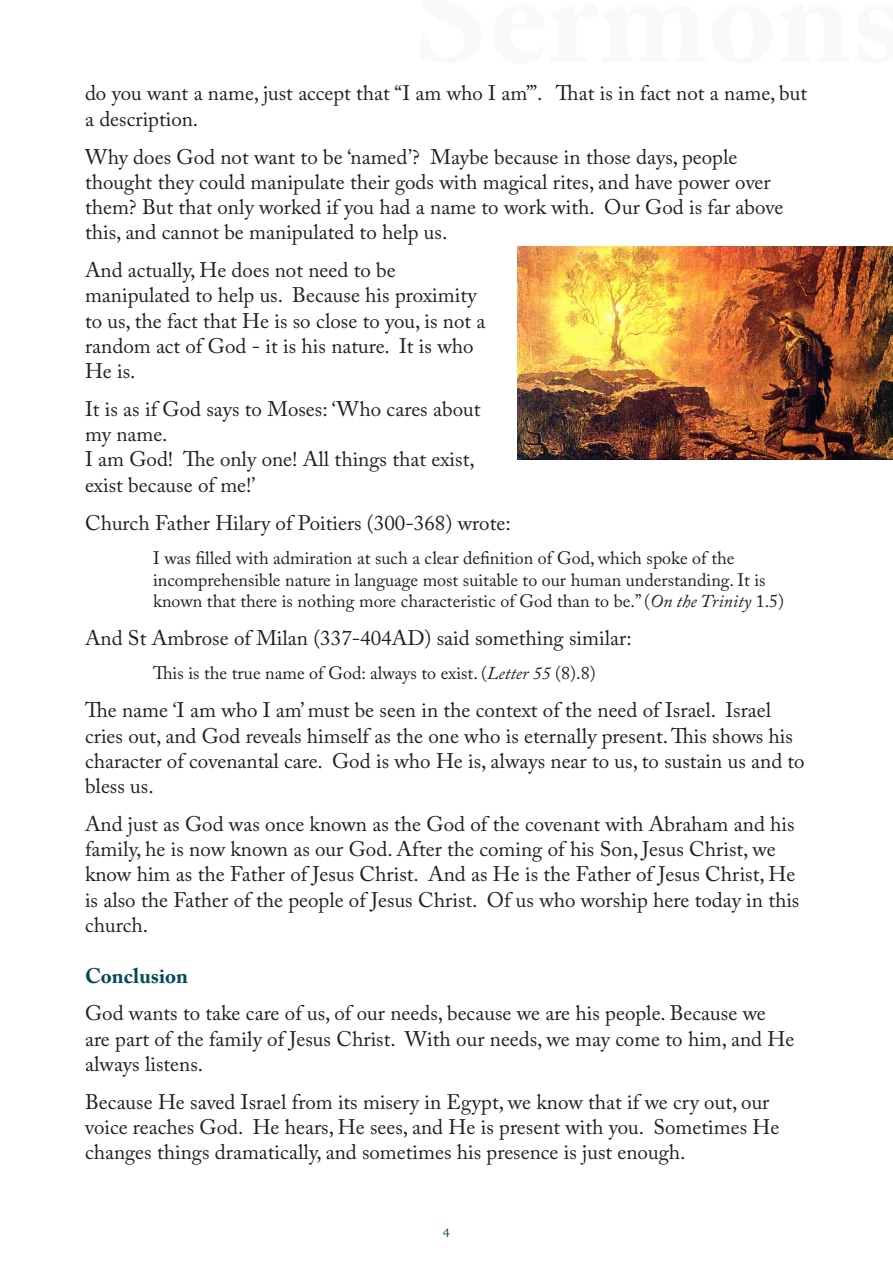
<style>
.page{position:relative;width:893px;height:1263px;background:#fff}
.page>*{position:absolute;margin:0;border:0;box-sizing:border-box;transform-origin:0 0}
.t1{font:21px/25.2px "Adobe Caslon Pro";color:#231f20}
.t2{font:700 21px "Adobe Caslon Pro";color:#034958}
.t3{font:18px/21.6px "Adobe Caslon Pro";color:#231f20}
.t4{font:12px "Bookman Old Style";color:#034958}
.s1{font-style:italic}
</style>
<div class="page">
<img style="left:518px;top:247px;width:375px;height:212px">
<p class="t1" style="left:556px;top:81px;width:253px">That is in fact not a name, but</p>
<p class="t1" style="left:85px;top:81px;width:459px">do you want a name, just accept that I“ am who I am .” ’ a description.</p>
<p class="t1" style="left:430px;top:144px;width:308px">Maybe because in those days, people</p>
<p class="t1" style="left:85px;top:144px;width:700px">Why does God not want to be ‘named’?<br>thought they could manipulate their gods with magical rites, and have power over them? But that only worked if you had a name to work with. Our God is far above this, and cannot be manipulated to help us.</p>
<p class="t1" style="left:85px;top:257px;width:402px">And actually, He does not need to be manipulated to help us. Because his proximity to us, the fact that He is so close to you is, not a random act of God isit- his nature. It is who He is.</p>
<p class="t1" style="left:85px;top:396px;width:397px">It is as if God says to Moses ‘: Who cares about</p>
<p class="t1" style="left:85px;top:421px;width:84px">my name.</p>
<p class="t1" style="left:183px;top:446px;width:293px">The only one! All things that exist,</p>
<p class="t1" style="left:85px;top:446px;width:172px">I am God!<br>exist because of me ‘!</p>
<p class="t1" style="left:85px;top:510px;width:427px">Church Father Hilary of Poitiers (300-368) wrote:</p>
<p class="t3" style="left:153px;top:547px;width:633px">I was filled with admiration at such a clear definition of God, which spoke of the incomprehensible nature in language most suitable to our human understanding. It is known that there is nothing more characteristic of God than to be.” (<span class="s1">On the Trinity</span> 1.5(</p>
<p class="t1" style="left:85px;top:625px;width:548px">And St Ambrose of Milan (337-404AD) said something similar:</p>
<p class="t3" style="left:153px;top:662px;width:444px">This is the true name of God: always to exist (. <span class="s1">Letter 5 5</span> . 8(8) (</p>
<p class="t1" style="left:85px;top:697px;width:721px">The name I‘ am who I am’must be seen in the context of the need of Israel. Israel cries out, and God reveals himself as the one who is eternally present.This shows his character of covenantal care. God is who He is, always near to us to, sustain us and to bless us.</p>
<p class="t1" style="left:85px;top:811px;width:716px">And just as God was once known as the God of the covenant with Abraham and his family, he is now known as our God. After the coming of his Son, Jesus Christ, we know him as the Father ofJesus Christ. And as He is the Father ofJesus Christ, He is also the Father of the people ofJesus Christ. Of us who worship here today in this church.</p>
<p class="t2" style="left:85px;top:963px;width:104px">Conclusion</p>
<p class="t1" style="left:85px;top:1000px;width:711px">God wants to take care of us, of our needs, because we are his people. Because we are part of the family ofJesus Christ. With our needs, we may come to him, and He always listens.</p>
<p class="t1" style="left:85px;top:1089px;width:696px">Because He saved Israel from its misery in Egypt, we know that if we cry out, our voice reaches God. He hears, He sees, and He is present with you. Sometimes He changes things dramatically, and sometimes his presence is just enough.</p>
<p class="t4" style="left:443px;top:1225px;width:9px">4</p>
</div>
